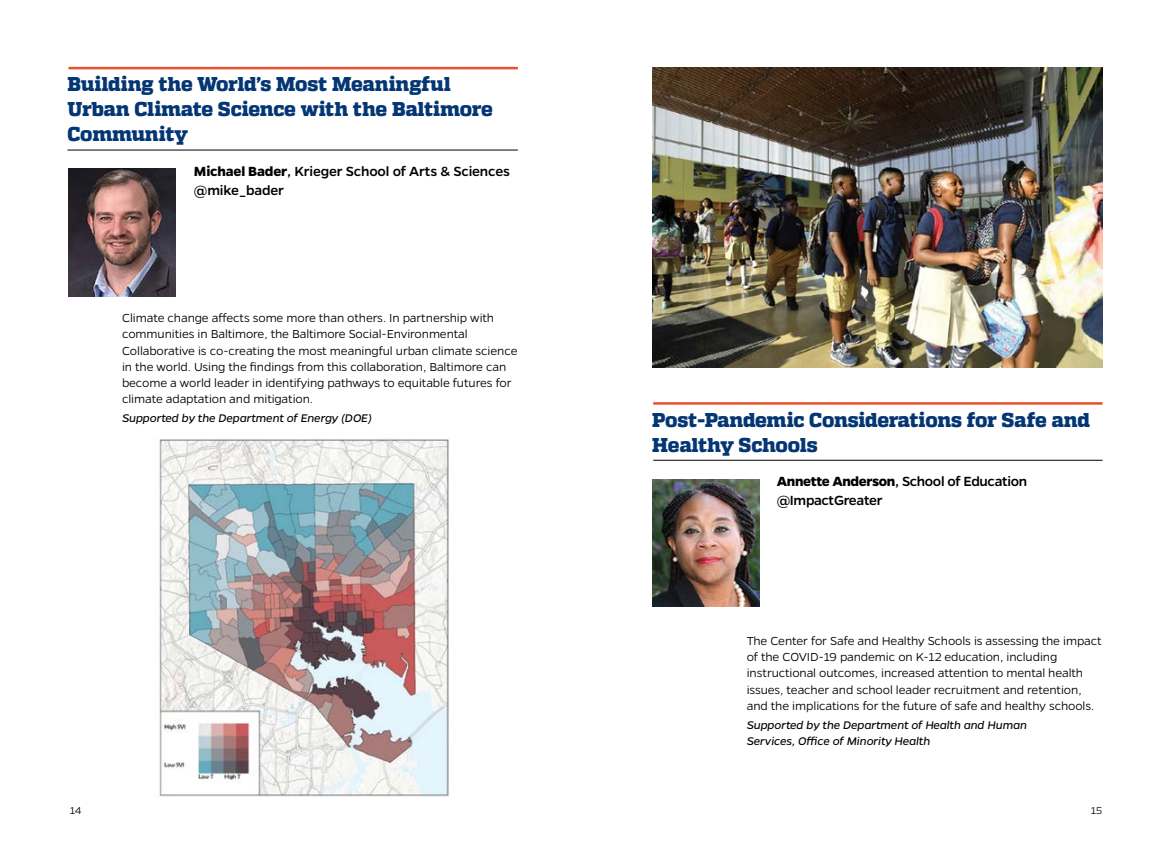
<style>
.page{position:relative;width:1170px;height:855px;background:#fff}
.page>*{position:absolute;margin:0;border:0;box-sizing:border-box;transform-origin:0 0}
.t1{font:800 20px/25px "Quadon";letter-spacing:-.015em;color:#043673}
.t2{font:500 15px/18.8px "Gentona";letter-spacing:-.015em;color:#000}
.t3{font:300 13.12px/16.2px "Gentona";letter-spacing:-.01em;color:#000}
.t4{font:italic 12.5px/16.2px "Gentona";letter-spacing:-.01em;color:#000}
.t5{font:300 11.25px "Gentona";color:#000}
.s1{font-weight:700}
</style>
<div class="page">
<hr style="left:68px;top:67px;width:450px;height:2px;background:#ea4f2c">
<hr style="left:68px;top:150px;width:450px;height:1px;background:#000">
<hr style="left:653px;top:402px;width:450px;height:3px;background:#ea4f2c">
<hr style="left:653px;top:460px;width:450px;height:1px;background:#000">
<img style="left:652px;top:68px;width:451px;height:299px">
<img style="left:159px;top:437px;width:290px;height:360px">
<img style="left:68px;top:169px;width:108px;height:127px">
<img style="left:652px;top:479px;width:107px;height:128px">
<h1 class="t1" style="left:68px;top:72px;width:427px">Building the World’s Most Meaningful<br>Urban Climate Science with the Baltimore<br>Community</h1>
<p class="t2" style="left:194px;top:162px;width:317px"><span class="s1">Michael Bader</span>, Krieger School of Arts &amp; Sciences @mike_bader</p>
<p class="t3" style="left:122px;top:310px;width:397px">Climate change affects some more than others. In partnership with communities in Baltimore, the Baltimore Social-Environmental Collaborative is co-creating the most meaningful urban climate science in the world. Using the findings from this collaboration, Baltimore can become a world leader in identifying pathways to equitable futures for climate adaptation and mitigation.</p>
<p class="t4" style="left:122px;top:410px;width:252px">Supported by the Department of Energy (DOE)</p>
<h1 class="t1" style="left:652px;top:407px;width:439px">Post-Pandemic Considerations for Safe and<br>Healthy Schools</h1>
<p class="t2" style="left:777px;top:472px;width:252px"><span class="s1">Annette Anderson</span>, School of Education @ImpactGreater</p>
<p class="t3" style="left:747px;top:632px;width:357px">The Center for Safe and Healthy Schools is assessing the impact of the COVID-19 pandemic on K-12 education, including instructional outcomes, increased attention to mental health issues, teacher and school leader recruitment and retention, and the implications for the future of safe and healthy schools.</p>
<p class="t4" style="left:747px;top:717px;width:282px">Supported by the Department of Health and Human<br>Services, Office of Minority Health</p>
<p class="t5" style="left:70px;top:804px;width:13px">14</p>
<p class="t5" style="left:1091px;top:804px;width:13px">15</p>
</div>
